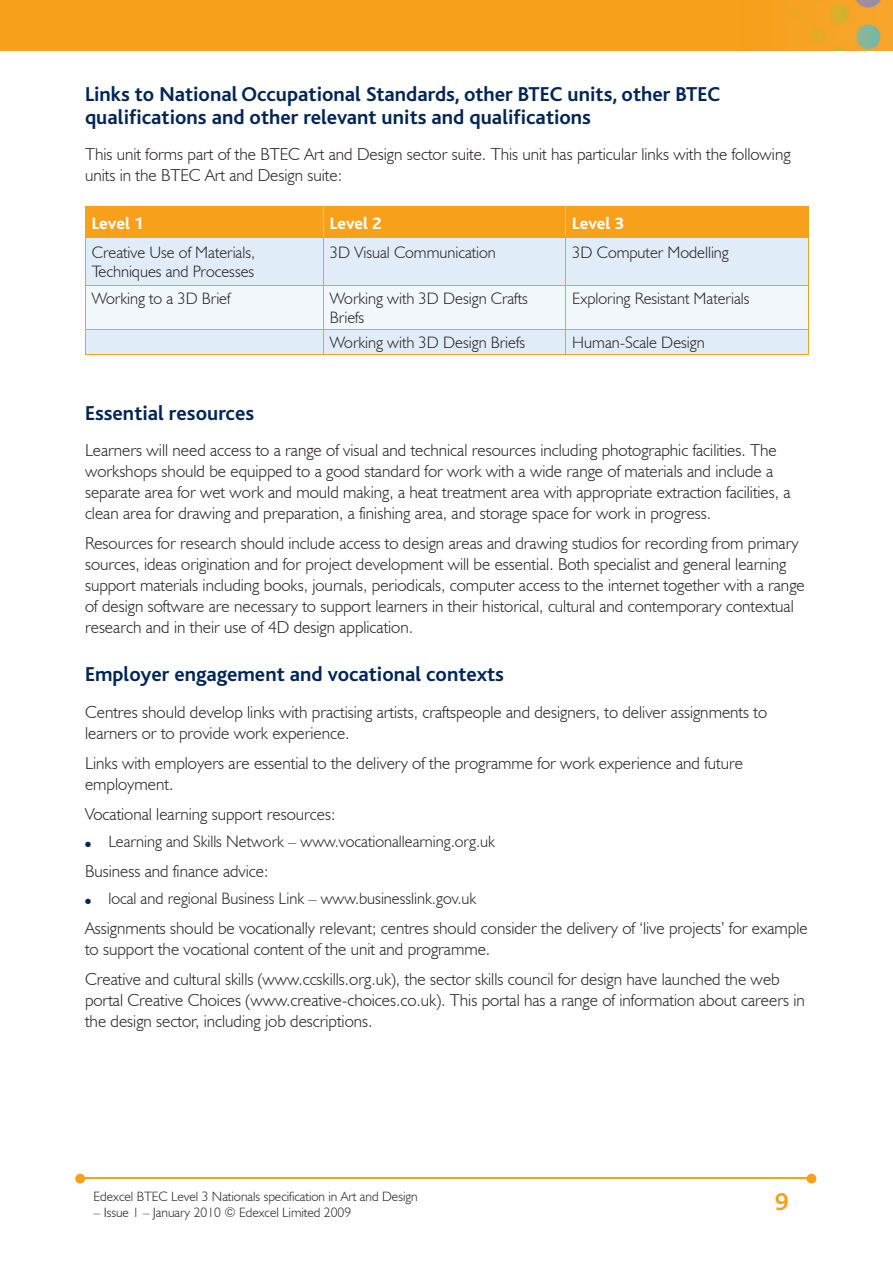
<style>
.page{position:relative;width:893px;height:1263px;background:#fff}
.page>*{position:absolute;margin:0;border:0;box-sizing:border-box;transform-origin:0 0}
.t1{font:700 25.5px "Bliss";color:#f6a01b}
.t2{font:700 21px/22.5px "Bliss";color:#002556}
.t3{font:300 17.25px/21px "Humanist 521 BT";color:#231f20}
.t4{font:800 17.25px "Bliss";letter-spacing:-.005em;color:#fff}
.t5{font:300 16.5px/18.8px "Humanist 521 BT";color:#231f20}
.t6{font:300 13.5px "Humanist 521 BT";color:#231f20}
.t7{font:7.5px "Zapf Dingbats";color:#002556}
</style>
<div class="page">
<img style="left:0;top:0;width:893px;height:51px">
<hr style="left:82px;top:1178px;width:728px;height:1px;background:#f6a01b">
<svg style="left:807px;top:1174px;width:9px;height:9px"></svg>
<svg style="left:75px;top:1174px;width:10px;height:9px"></svg>
<div style="left:86px;top:207px;width:722px;height:30px;background:#f6a01b"></div>
<div style="left:86px;top:238px;width:722px;height:47px;background:#e0edf8"></div>
<hr style="left:323px;top:207px;width:1px;height:30px;background:#accfed">
<hr style="left:566px;top:207px;width:1px;height:30px;background:#accfed">
<hr style="left:85px;top:237px;width:239px;height:1px;background:#f6a01b">
<hr style="left:324px;top:237px;width:242px;height:1px;background:#f6a01b">
<hr style="left:566px;top:237px;width:243px;height:1px;background:#f6a01b">
<hr style="left:85px;top:207px;width:1px;height:30px;background:#f6a01b">
<hr style="left:808px;top:207px;width:1px;height:30px;background:#f6a01b">
<hr style="left:85px;top:206px;width:239px;height:1px;background:#f6a01b">
<hr style="left:324px;top:206px;width:242px;height:1px;background:#f6a01b">
<hr style="left:566px;top:206px;width:243px;height:1px;background:#f6a01b">
<hr style="left:85px;top:237px;width:1px;height:48px;background:#f6a01b">
<hr style="left:323px;top:237px;width:1px;height:48px;background:#f6a01b">
<hr style="left:566px;top:237px;width:1px;height:48px;background:#f6a01b">
<hr style="left:808px;top:237px;width:1px;height:48px;background:#f6a01b">
<hr style="left:85px;top:354px;width:239px;height:1px;background:#f6a01b">
<hr style="left:324px;top:354px;width:242px;height:1px;background:#f6a01b">
<hr style="left:566px;top:354px;width:243px;height:1px;background:#f6a01b">
<svg style="left:85px;top:285px;width:724px;height:69px"></svg>
<hr style="left:566px;top:329px;width:243px;height:1px;background:#f6a01b">
<p class="t2" style="left:85px;top:83px;width:637px">Links to National Occupational Standards, other BTEC units, other BTEC qualifications and other relevant units and qualifications</p>
<p class="t3" style="left:85px;top:143px;width:707px">This unit forms part of the BTEC Art and Design sector suite. This unit has particular links with the following units in the BTEC Art and Design suite:</p>
<p class="t4" style="left:92px;top:214px;width:53px">Level 1</p>
<p class="t4" style="left:330px;top:214px;width:53px">Level 2</p>
<p class="t4" style="left:572px;top:214px;width:53px">Level 3</p>
<p class="t5" style="left:92px;top:243px;width:165px">Creative Use of Materials,<br>Techniques and Processes</p>
<p class="t5" style="left:330px;top:243px;width:167px">3D Visual Communication</p>
<p class="t5" style="left:572px;top:243px;width:158px">3D Computer Modelling</p>
<p class="t5" style="left:92px;top:289px;width:140px">Working to a 3D Brief</p>
<p class="t5" style="left:330px;top:289px;width:199px">Working with 3D Design Crafts<br>Briefs</p>
<p class="t5" style="left:572px;top:289px;width:179px">Exploring Resistant Materials</p>
<p class="t5" style="left:330px;top:333px;width:197px">Working with 3D Design Briefs</p>
<p class="t5" style="left:572px;top:333px;width:134px">Human-Scale Design</p>
<p class="t2" style="left:85px;top:402px;width:171px">Essential resources</p>
<p class="t3" style="left:85px;top:439px;width:707px">Learners will need access to a range of visual and technical resources including photographic facilities. The workshops should be equipped to a good standard for work with a wide range of materials and include a separate area for wet work and mould making, a heat treatment area with appropriate extraction facilities, a clean area for drawing and preparation, a finishing area, and storage space for work in progress.</p>
<p class="t3" style="left:85px;top:532px;width:721px">Resources for research should include access to design areas and drawing studios for recording from primary sources, ideas origination and for project development will be essential. Both specialist and general learning support materials including books, journals, periodicals, computer access to the internet together with a range of design software are necessary to support learners in their historical, cultural and contemporary contextual research and in their use of 4D design application.</p>
<p class="t2" style="left:85px;top:664px;width:420px">Employer engagement and vocational contexts</p>
<p class="t3" style="left:85px;top:701px;width:684px">Centres should develop links with practising artists, craftspeople and designers, to deliver assignments to learners or to provide work experience.</p>
<p class="t3" style="left:85px;top:752px;width:660px">Links with employers are essential to the delivery of the programme for work experience and future employment.</p>
<p class="t3" style="left:85px;top:803px;width:252px">Vocational learning support resources:</p>
<p class="t5" style="left:108px;top:832px;width:388px">Learning and Skills Network – www.vocationallearning.org.uk</p>
<p class="t3" style="left:85px;top:860px;width:185px">Business and finance advice:</p>
<p class="t5" style="left:108px;top:889px;width:369px">local and regional Business Link – www.businesslink.gov.uk</p>
<p class="t3" style="left:85px;top:917px;width:724px">Assignments should be vocationally relevant; centres should consider the delivery of ‘live projects’ for example to support the vocational content of the unit and programme.</p>
<p class="t3" style="left:85px;top:968px;width:721px">Creative and cultural skills (www.ccskills.org.uk), the sector skills council for design have launched the web portal Creative Choices (www.creative-choices.co.uk). This portal has a range of information about careers in the design sector, including job descriptions.</p>
<p class="t7" style="left:85px;top:841px;width:7px">●</p>
<p class="t7" style="left:85px;top:898px;width:7px">●</p>
<p class="t6" style="left:94px;top:1188px;width:326px">Edexcel BTEC Level 3 Nationals specification in Art and Design</p>
<p class="t6" style="left:94px;top:1204px;width:259px">– Issue 1 – January 2010 © Edexcel Limited 2009</p>
<h1 class="t1" style="left:775px;top:1189px;width:15px">9</h1>
</div>
